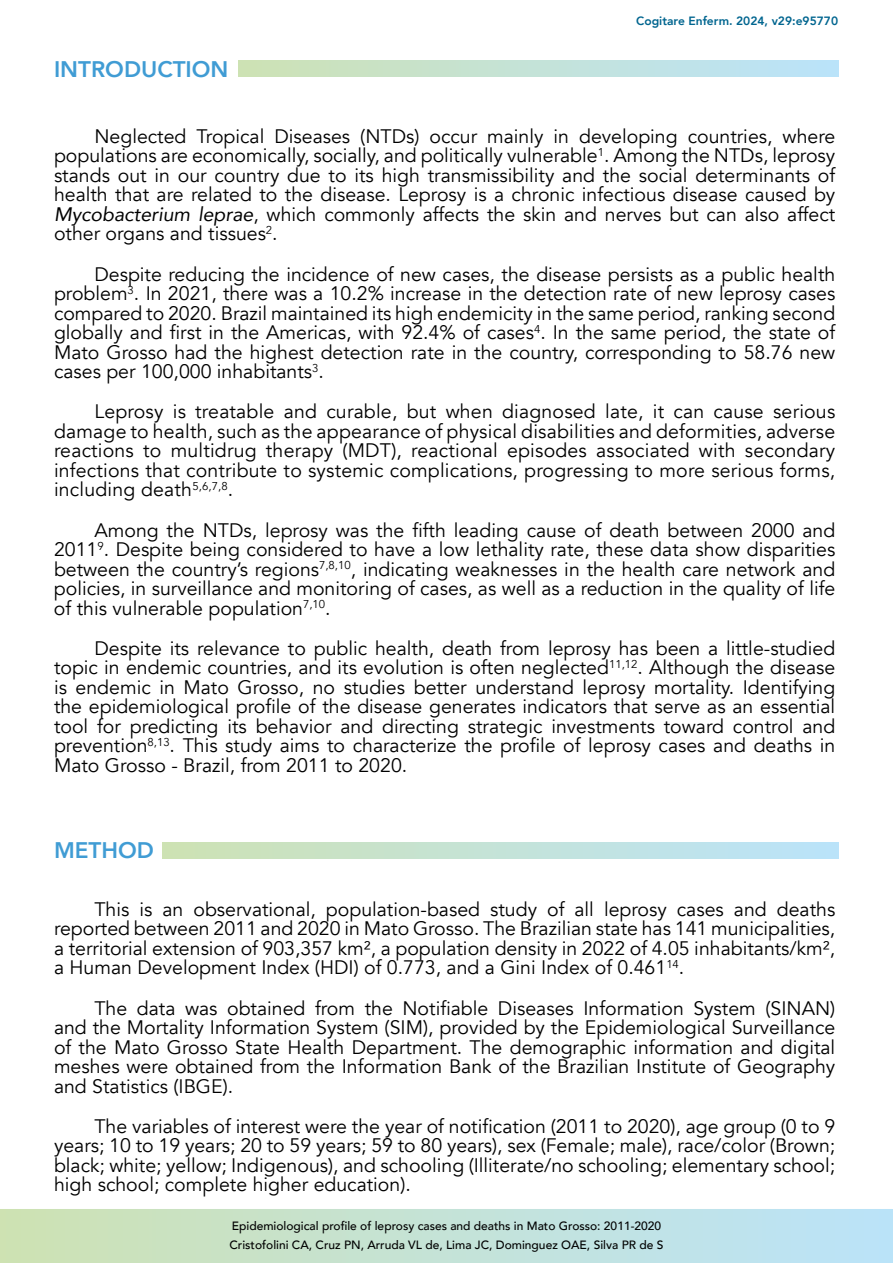
<style>
.page{position:relative;width:893px;height:1263px;background:#fff}
.page>*{position:absolute;margin:0;border:0;box-sizing:border-box;transform-origin:0 0}
.t1{font:800 22.5px "Avenir";color:#409cd4}
.t2{font:19.5px/19.5px "Avenir";color:#000;text-align:justify}
.t3{font:500 12px/18.6px "Avenir";color:#000}
.t4{font:800 12px "Avenir";color:#00658f}
.s1{font-style:italic}
</style>
<div class="page">
<svg style="left:0;top:1209px;width:893px;height:54px;background:#c4e2d6"></svg>
<div style="left:239px;top:60px;width:600px;height:17px;background:linear-gradient(to right,#cee2b5,#bae3fb)"></div>
<div style="left:162px;top:842px;width:677px;height:16px;background:linear-gradient(to right,#cee2b4,#bae3fb)"></div>
<p class="t1" style="left:54px;top:51px;width:176px">INTRODUCTION</p>
<p class="t4" style="left:636px;top:12px;width:203px">Cogitare Enferm. 2024, v29:e95770</p>
<p class="t2" style="left:54px;top:127px;width:783px;text-indent:40px">Neglected Tropical Diseases (NTDs) occur mainly in developing countries, where populations are economically, socially, and politically vulnerable<sup>1</sup>. Among the NTDs, leprosy stands out in our country due to its high transmissibility and the social determinants of health that are related to the disease. Leprosy is a chronic infectious disease caused by <span class="s1">Mycobacterium leprae</span>, which commonly affects the skin and nerves but can also affect other organs and tissues<sup>2</sup>.</p>
<p class="t2" style="left:54px;top:264px;width:783px;text-indent:40px">Despite reducing the incidence of new cases, the disease persists as a public health problem<sup>3</sup>. In 2021, there was a 10.2% increase in the detection rate of new leprosy cases compared to 2020. Brazil maintained its high endemicity in the same period, ranking second globally and first in the Americas, with 92.4% of cases<sup>4</sup>. In the same period, the state of Mato Grosso had the highest detection rate in the country, corresponding to 58.76 new cases per 100,000 inhabitants<sup>3</sup>.</p>
<p class="t2" style="left:54px;top:402px;width:783px;text-indent:40px">Leprosy is treatable and curable, but when diagnosed late, it can cause serious damage to health, such as the appearance of physical disabilities and deformities, adverse reactions to multidrug therapy (MDT), reactional episodes associated with secondary infections that contribute to systemic complications, progressing to more serious forms, including death<sup>5,6,7,8</sup>.</p>
<p class="t2" style="left:54px;top:520px;width:783px;text-indent:40px">Among the NTDs, leprosy was the fifth leading cause of death between 2000 and 2011<sup>9</sup>. Despite being considered to have a low lethality rate, these data show disparities between the country’s regions<sup>7,8,10</sup>, indicating weaknesses in the health care network and policies, in surveillance and monitoring of cases, as well as a reduction in the quality of life of this vulnerable population<sup>7,10</sup>.</p>
<p class="t2" style="left:54px;top:639px;width:783px;text-indent:40px">Despite its relevance to public health, death from leprosy has been a little-studied topic in endemic countries, and its evolution is often neglected<sup>11,12</sup>. Although the disease is endemic in Mato Grosso, no studies better understand leprosy mortality. Identifying the epidemiological profile of the disease generates indicators that serve as an essential tool for predicting its behavior and directing strategic investments toward control and prevention<sup>8,13</sup>. This study aims to characterize the profile of leprosy cases and deaths in Mato Grosso - Brazil, from 2011 to 2020.</p>
<p class="t1" style="left:54px;top:833px;width:101px">METHOD</p>
<p class="t2" style="left:54px;top:900px;width:783px;text-indent:40px">This is an observational, population-based study of all leprosy cases and deaths reported between 2011 and 2020 in Mato Grosso. The Brazilian state has 141 municipalities, a territorial extension of 903,357 km², a population density in 2022 of 4.05 inhabitants/km², a Human Development Index (HDI) of 0.773, and a Gini Index of 0.461<sup>14</sup>.</p>
<p class="t2" style="left:54px;top:998px;width:783px;text-indent:40px">The data was obtained from the Notifiable Diseases Information System (SINAN) and the Mortality Information System (SIM), provided by the Epidemiological Surveillance of the Mato Grosso State Health Department. The demographic information and digital meshes were obtained from the Information Bank of the Brazilian Institute of Geography and Statistics (IBGE).</p>
<p class="t2" style="left:54px;top:1117px;width:783px;text-indent:40px">The variables of interest were the year of notification (2011 to 2020), age group (0 to 9 years; 10 to 19 years; 20 to 59 years; 59 to 80 years), sex (Female; male), race/color (Brown; black; white; yellow; Indigenous), and schooling (Illiterate/no schooling; elementary school; high school; complete higher education).</p>
<p class="t3" style="left:230px;top:1216px;width:435px">Epidemiological profile of leprosy cases and deaths in Mato Grosso: 2011-2020<br>Cristofolini CA, Cruz PN, Arruda VL de, Lima JC, Dominguez OAE, Silva PR de S</p>
</div>
